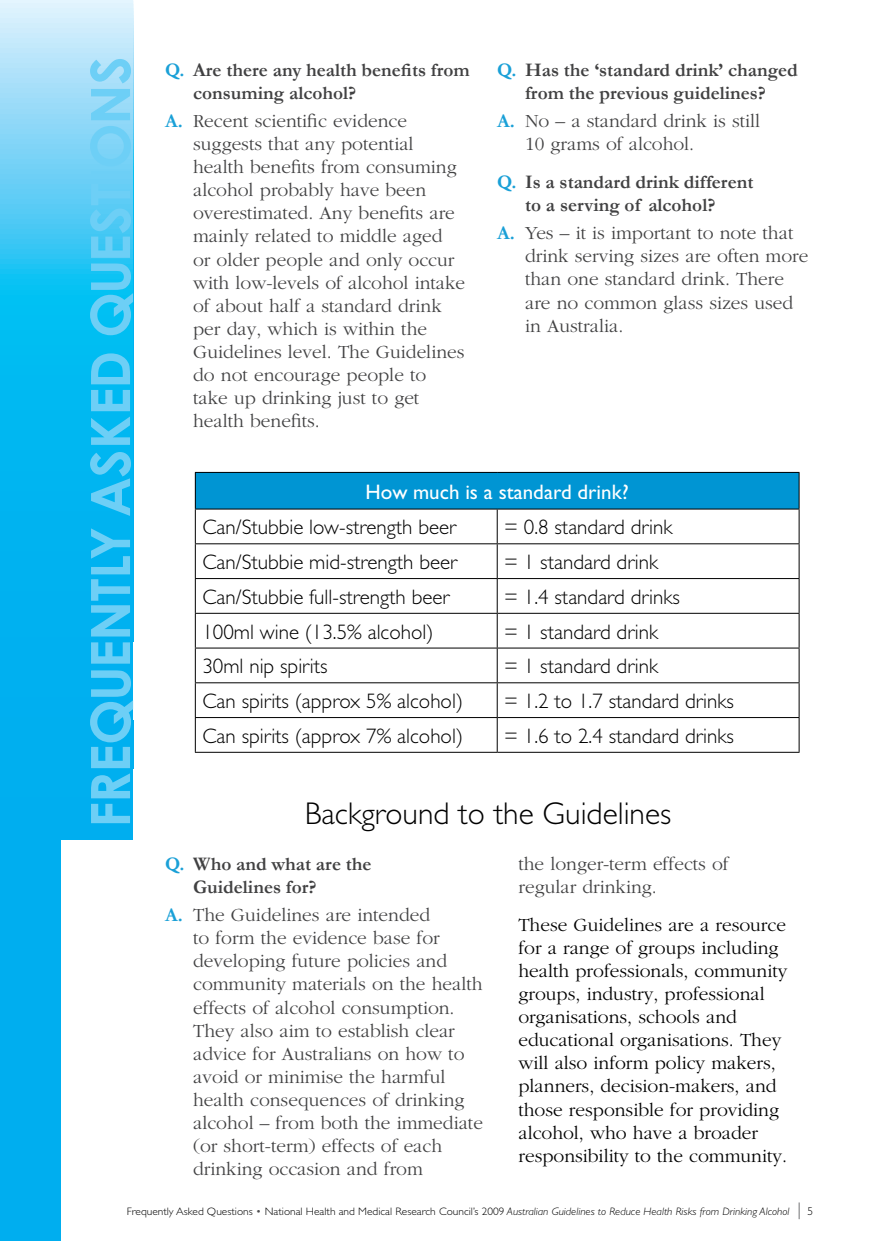
<style>
.page{position:relative;width:874px;height:1241px;background:#fff}
.page>*{position:absolute;margin:0;border:0;box-sizing:border-box;transform-origin:0 0}
.t1{font:700 54.25px "Century Gothic";letter-spacing:-.015em;color:#6dcff6}
.t2{font:300 31.5px "Gill Sans";color:#000}
.t3{font:300 21px "Gill Sans";color:#000}
.t4{font:21px "Gill Sans";color:#fff}
.t5{font:300 19.25px/23.1px "Garamond";color:#414142}
.t6{font:300 19.25px/23.1px "Garamond";color:#000}
.t7{font:700 19.25px/23.1px "Garamond";color:#414142}
.t8{font:300 10.85px "Gill Sans";color:#000;scale:1.05 1}
.s1{color:#1aa0d7}
.s2{font-weight:700;color:#1aa0d7}
.s3{color:#4d4d4f}
.s4{font-style:italic}
.s5{font-size:16.62px;color:#58595b}
.s6{font-size:11.38px}
</style>
<div class="page">
<svg style="left:133px;top:1px;width:1px;height:768px"></svg>
<div style="left:133px;top:641px;width:27px;height:78px;background:#fff"></div>
<svg style="left:0;top:0;width:132px;height:1240px;background:#23bcf2"></svg>
<div style="left:61px;top:840px;width:80px;height:400px;background:#fff"></div>
<div style="left:195px;top:472px;width:603px;height:37px;background:#0095d3"></div>
<hr style="left:195px;top:472px;width:302px;height:1px;background:#000">
<hr style="left:195px;top:473px;width:1px;height:35px;background:#000">
<hr style="left:497px;top:472px;width:302px;height:1px;background:#000">
<hr style="left:798px;top:473px;width:1px;height:35px;background:#000">
<hr style="left:195px;top:508px;width:302px;height:1px;background:#000">
<hr style="left:195px;top:509px;width:1px;height:34px;background:#000">
<hr style="left:497px;top:508px;width:302px;height:1px;background:#000">
<hr style="left:496px;top:509px;width:1px;height:34px;background:#000">
<hr style="left:798px;top:509px;width:1px;height:34px;background:#000">
<hr style="left:195px;top:543px;width:302px;height:1px;background:#000">
<hr style="left:195px;top:544px;width:1px;height:34px;background:#000">
<hr style="left:497px;top:543px;width:302px;height:1px;background:#000">
<hr style="left:496px;top:544px;width:1px;height:34px;background:#000">
<hr style="left:798px;top:544px;width:1px;height:34px;background:#000">
<hr style="left:195px;top:578px;width:302px;height:1px;background:#000">
<hr style="left:195px;top:579px;width:1px;height:33px;background:#000">
<hr style="left:497px;top:578px;width:302px;height:1px;background:#000">
<hr style="left:496px;top:579px;width:1px;height:33px;background:#000">
<hr style="left:798px;top:579px;width:1px;height:33px;background:#000">
<hr style="left:195px;top:612px;width:302px;height:1px;background:#000">
<hr style="left:195px;top:613px;width:1px;height:34px;background:#000">
<hr style="left:497px;top:612px;width:302px;height:1px;background:#000">
<hr style="left:496px;top:613px;width:1px;height:34px;background:#000">
<hr style="left:798px;top:613px;width:1px;height:34px;background:#000">
<hr style="left:195px;top:647px;width:302px;height:1px;background:#000">
<hr style="left:195px;top:648px;width:1px;height:34px;background:#000">
<hr style="left:497px;top:647px;width:302px;height:1px;background:#000">
<hr style="left:496px;top:648px;width:1px;height:34px;background:#000">
<hr style="left:798px;top:648px;width:1px;height:34px;background:#000">
<hr style="left:195px;top:682px;width:302px;height:1px;background:#000">
<hr style="left:195px;top:683px;width:1px;height:34px;background:#000">
<hr style="left:497px;top:682px;width:302px;height:1px;background:#000">
<hr style="left:496px;top:683px;width:1px;height:34px;background:#000">
<hr style="left:798px;top:683px;width:1px;height:34px;background:#000">
<hr style="left:195px;top:717px;width:302px;height:1px;background:#000">
<hr style="left:195px;top:718px;width:1px;height:33px;background:#000">
<hr style="left:497px;top:717px;width:302px;height:1px;background:#000">
<hr style="left:496px;top:718px;width:1px;height:33px;background:#000">
<hr style="left:798px;top:718px;width:1px;height:33px;background:#000">
<hr style="left:195px;top:751px;width:302px;height:1px;background:#000">
<hr style="left:497px;top:751px;width:302px;height:1px;background:#000">
<h1 class="t1" style="left:76px;top:827px;width:772px;rotate:-90deg">FREQUENTLY ASKED QUESTIONS</h1>
<p class="t7" style="left:193px;top:58px;width:278px;text-indent:-28px"><span class="s1">Q.</span> Are there any health benefits from consuming alcohol?</p>
<p class="t5" style="left:193px;top:109px;width:273px;text-indent:-28px"><span class="s2">A.</span> Recent scientific evidence suggests that any potential health benefits from consuming alcohol probably have been overestimated. Any benefits are mainly related to middle aged<br>or older people and only occur with low-levels of alcohol intake of about half a standard drink per day, which is within the<br>Guidelines level. The Guidelines do not encourage people to take up drinking just to get health benefits.</p>
<p class="t7" style="left:497px;top:58px;width:302px;text-align:center"><span class="s1">Q.</span> Has the ‘standard drink’ changed from the previous guidelines?</p>
<p class="t5" style="left:525px;top:109px;width:236px;text-indent:-28px"><span class="s2">A.</span> No – a standard drink is still<br>10 grams of alcohol.</p>
<p class="t7" style="left:497px;top:170px;width:258px;text-align:center"><span class="s1">Q.</span> Is a standard drink different to a serving of alcohol?</p>
<p class="t5" style="left:525px;top:222px;width:285px;text-indent:-28px"><span class="s2">A.</span> Yes – it is important to note that drink serving sizes are often more than one standard drink. There are no common glass sizes used in Australia.</p>
<p class="t4" style="left:365px;top:479px;width:264px">How much is a standard drink?</p>
<p class="t3" style="left:202px;top:515px;width:255px">Can/Stubbie low-strength beer</p>
<p class="t3" style="left:504px;top:515px;width:169px">= 0.8 standard drink</p>
<p class="t3" style="left:202px;top:550px;width:256px">Can/Stubbie mid-strength beer</p>
<p class="t3" style="left:504px;top:550px;width:155px">= 1 standard drink</p>
<p class="t3" style="left:202px;top:585px;width:248px">Can/Stubbie full-strength beer</p>
<p class="t3" style="left:504px;top:585px;width:177px">= 1.4 standard drinks</p>
<p class="t3" style="left:202px;top:619px;width:232px">100ml wine (13.5% alcohol)</p>
<p class="t3" style="left:504px;top:619px;width:155px">= 1 standard drink</p>
<p class="t3" style="left:202px;top:654px;width:127px">30ml nip spirits</p>
<p class="t3" style="left:504px;top:654px;width:155px">= 1 standard drink</p>
<p class="t3" style="left:202px;top:689px;width:262px">Can spirits (approx 5% alcohol)</p>
<p class="t3" style="left:504px;top:689px;width:231px">= 1.2 to 1.7 standard drinks</p>
<p class="t3" style="left:202px;top:724px;width:262px">Can spirits (approx 7% alcohol)</p>
<p class="t3" style="left:504px;top:724px;width:231px">= 1.6 to 2.4 standard drinks</p>
<h2 class="t2" style="left:304px;top:795px;width:368px">Background to the Guidelines</h2>
<p class="t7" style="left:193px;top:851px;width:180px;text-indent:-28px"><span class="s1">Q.</span> Who and what are the<br>Guidelines for?</p>
<p class="t5" style="left:193px;top:903px;width:291px;text-indent:-28px"><span class="s2">A.</span> The Guidelines are intended<br>to form the evidence base for developing future policies and community materials on the health effects of alcohol consumption.<br>They also aim to establish clear advice for Australians on how to avoid or minimise the harmful health consequences of drinking alcohol – from both the immediate (or short-term) effects of each drinking occasion and from</p>
<p class="t5" style="left:518px;top:852px;width:212px">the longer-term effects of regular drinking.</p>
<p class="t6" style="left:518px;top:913px;width:270px">These Guidelines are a resource for a range of groups including health professionals, community groups, industry, professional organisations, schools and educational organisations. They will also inform policy makers, planners, decision-makers, and those responsible for providing alcohol, who have a broader responsibility to the community.</p>
<p class="t8" style="left:127px;top:1205px;width:654px">Frequently Asked Questions <span class="s3">•</span> National Health and Medical Research Council’s 2009 <span class="s4">Australian Guidelines to Reduce Health Risks from Drinking Alcohol</span> <span class="s5">|</span> <span class="s6">5</span></p>
</div>
